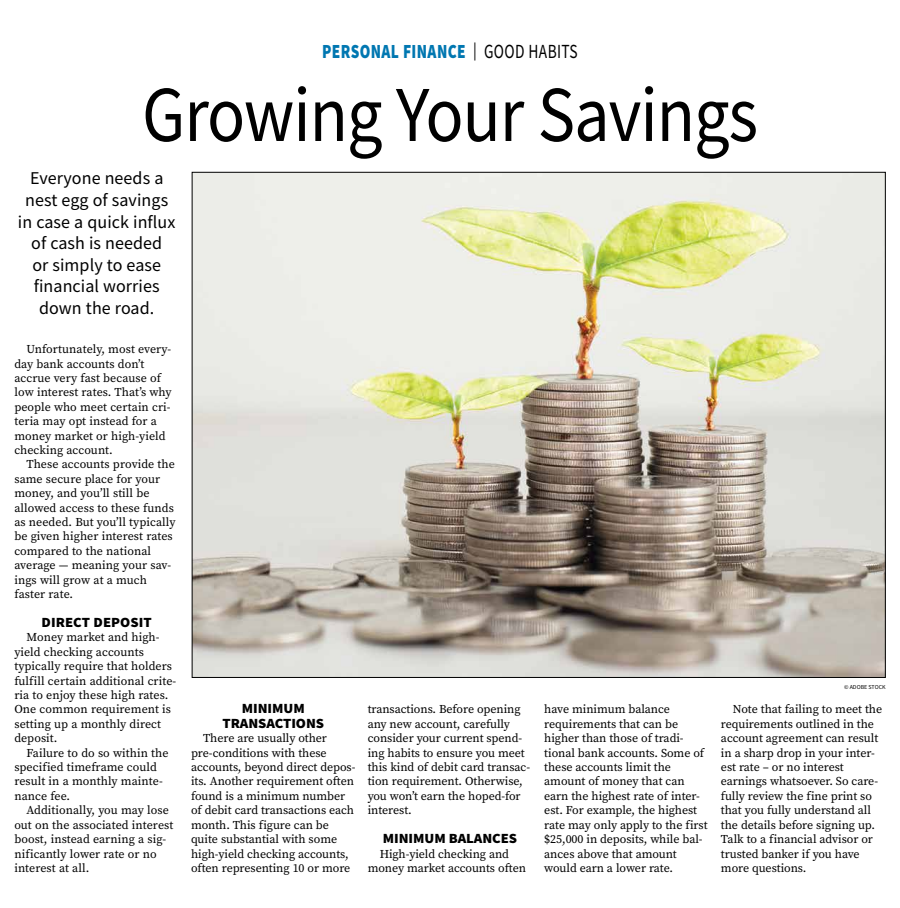
<style>
.page{position:relative;width:900px;height:908px;background:#fff}
.page>*{position:absolute;margin:0;border:0;box-sizing:border-box;transform-origin:0 0}
.t1{font:79.2px "Source Sans Pro";letter-spacing:-.015em;color:#000;scale:.89 1}
.t2{font:900 20px "Source Sans Pro";letter-spacing:.025em;color:#0077b1;scale:.77 1}
.t3{font:18px/21.6px "Source Sans Pro";letter-spacing:.005em;color:#000;text-align:center}
.t4{font:900 14px/14.4px "Source Sans Pro";letter-spacing:-.005em;color:#000;text-align:center;scale:1.05 1}
.t5{font:12px/14.4px "Source Serif Pro";letter-spacing:-.005em;color:#000}
.t6{font:6px "Source Sans Pro";color:#000}
.s1{font-weight:400;font-size:18px;color:#000}
.s2{font-weight:400;color:#000}
</style>
<div class="page">
<img style="left:194px;top:174px;width:690px;height:501px">
<h2 class="t2" style="left:322px;top:38px;width:333px">PERSONAL FINANCE <span class="s1">|</span> <span class="s2">GOOD HABITS</span></h2>
<h1 class="t1" style="left:142px;top:64px;width:694px">Growing Your Savings</h1>
<h3 class="t3" style="left:18px;top:167px;width:159px">Everyone needs a nest egg of savings in case a quick influx of cash is needed<br>or simply to ease financial worries down the road.</h3>
<p class="t5" style="left:14px;top:342px;width:159px;text-indent:12px">Unfortunately, most every&shy;day bank accounts don’t accrue very fast because of low interest rates. That’s why people who meet certain cri&shy;teria may opt instead for a money market or high-yield checking account.</p>
<p class="t5" style="left:14px;top:457px;width:163px;text-indent:12px">These accounts provide the same secure place for your money, and you’ll still be allowed access to these funds as needed. But you’ll typically be given higher interest rates compared to the national average — meaning your sav&shy;ings will grow at a much faster rate.</p>
<p class="t4" style="left:42px;top:614px;width:107px">DIRECT DEPOSIT</p>
<p class="t5" style="left:14px;top:630px;width:163px;text-indent:12px">Money market and high&shy;yield checking accounts typically require that holders fulfill certain additional crite&shy;ria to enjoy these high rates.<br>One common requirement is setting up a monthly direct deposit.</p>
<p class="t5" style="left:14px;top:745px;width:156px;text-indent:12px">Failure to do so within the specified timeframe could result in a monthly mainte&shy;nance fee.</p>
<p class="t5" style="left:14px;top:802px;width:160px;text-indent:12px">Additionally, you may lose out on the associated interest boost, instead earning a sig&shy;nificantly lower rate or no interest at all.</p>
<p class="t4" style="left:223px;top:701px;width:98px">MINIMUM<br>TRANSACTIONS</p>
<p class="t5" style="left:191px;top:730px;width:166px;text-indent:12px">There are usually other pre-conditions with these accounts, beyond direct depos&shy;its. Another requirement often found is a minimum number of debit card transactions each month. This figure can be quite substantial with some high-yield checking accounts, often representing 10 or more</p>
<p class="t5" style="left:368px;top:702px;width:164px">transactions. Before opening any new account, carefully consider your current spend&shy;ing habits to ensure you meet this kind of debit card transac&shy;tion requirement. Otherwise, you won’t earn the hoped-for interest.</p>
<p class="t4" style="left:383px;top:830px;width:129px">MINIMUM BALANCES</p>
<p class="t5" style="left:368px;top:846px;width:160px;text-align:center">High-yield checking and money market accounts often</p>
<p class="t6" style="left:844px;top:682px;width:43px">© ADOBE STOCK</p>
<p class="t5" style="left:544px;top:702px;width:165px">have minimum balance requirements that can be higher than those of tradi&shy;tional bank accounts. Some of these accounts limit the amount of money that can earn the highest rate of inter&shy;est. For example, the highest rate may only apply to the first $25,000 in deposits, while bal&shy;ances above that amount would earn a lower rate.</p>
<p class="t5" style="left:721px;top:702px;width:163px;text-indent:12px">Note that failing to meet the requirements outlined in the account agreement can result in a sharp drop in your inter&shy;est rate – or no interest earnings whatsoever. So care&shy;fully review the fine print so that you fully understand all the details before signing up.<br>Talk to a financial advisor or trusted banker if you have more questions.</p>
</div>
